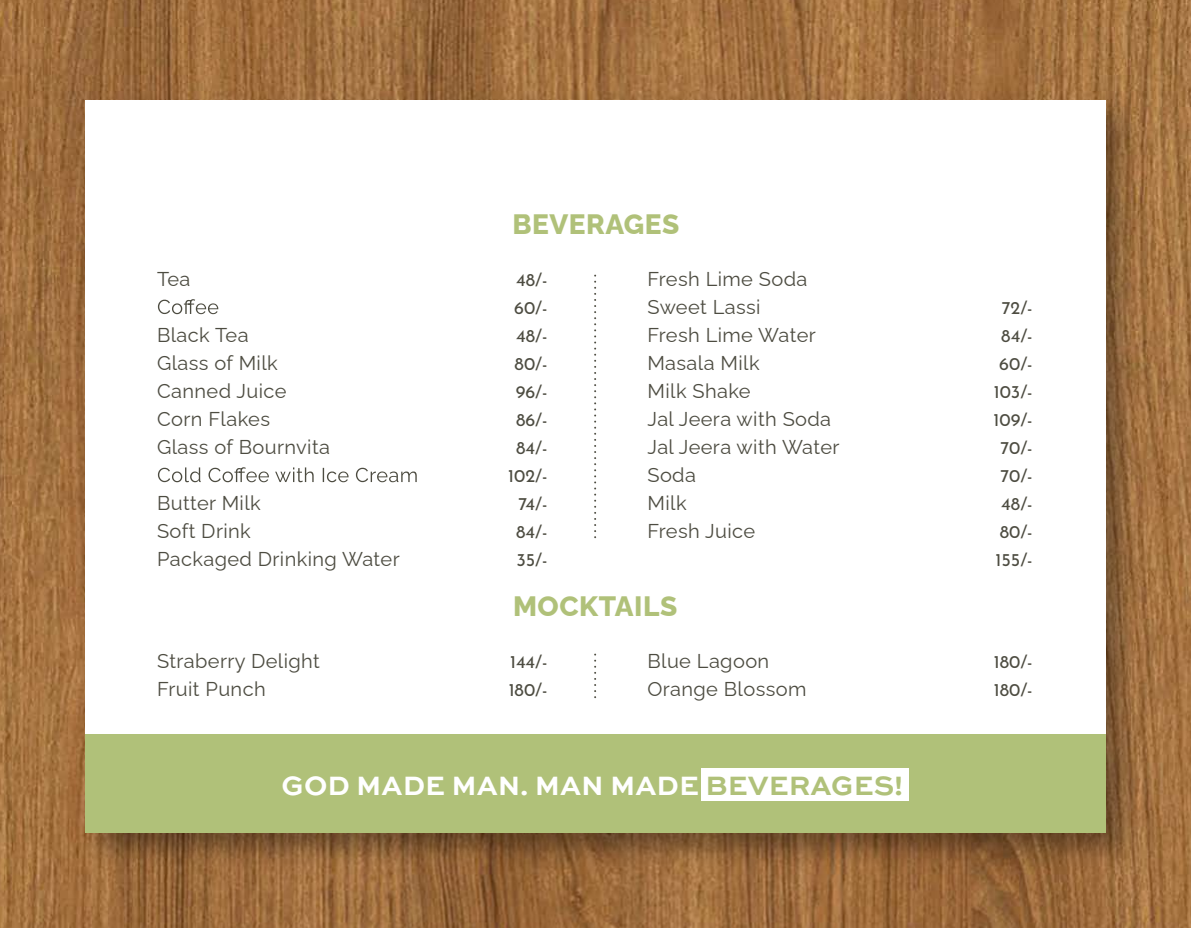
<style>
.page{position:relative;width:1191px;height:928px;background:#fff}
.page>*{position:absolute;margin:0;border:0;box-sizing:border-box;transform-origin:0 0}
.t1{font:700 28px "Sweet Sans Pro";color:#fff}
.t2{font:800 28px "Raleway";letter-spacing:.02em;color:#b0c179}
.t3{font:20px/28px "Raleway";letter-spacing:.02em;color:#4d4c41}
.t4{font:18px/28px "Josefin Sans";color:#4d4c41;text-align:center}
.s1{color:#b0c179}
</style>
<div class="page">
<img style="left:0;top:0;width:1191px;height:928px">
<img style="left:69px;top:84px;width:1081px;height:793px">
<div style="left:85px;top:100px;width:1021px;height:733px;background:#b0c179"></div>
<div style="left:85px;top:100px;width:1021px;height:633px;background:#fff"></div>
<svg style="left:158px;top:299px;width:60px;height:15px"></svg>
<svg style="left:158px;top:467px;width:259px;height:15px"></svg>
<svg style="left:594px;top:275px;width:2px;height:263px"></svg>
<svg style="left:594px;top:654px;width:2px;height:45px"></svg>
<div style="left:701px;top:768px;width:208px;height:33px;background:#fff"></div>
<p class="t3" style="left:157px;top:263px;width:35px">Tea</p>
<p class="t3" style="left:157px;top:319px;width:174px">Black Tea<br>Glass of Milk<br>Canned Juice<br>Corn Flakes<br>Glass of Bournvita</p>
<p class="t3" style="left:157px;top:487px;width:244px">Butter Milk<br>Soft Drink<br>Packaged Drinking Water</p>
<h1 class="t2" style="left:512px;top:202px;width:169px">BEVERAGES</h1>
<p class="t4" style="left:508px;top:264px;width:41px">48/-<br>60/-<br>48/-<br>80/-<br>96/-<br>86/-<br>84/-<br>102/-<br>74/-<br>84/-<br>35/-</p>
<p class="t3" style="left:647px;top:263px;width:194px">Fresh Lime Soda<br>Sweet Lassi<br>Fresh Lime Water<br>Masala Milk<br>Milk Shake<br>Jal Jeera with Soda<br>Jal Jeera with Water<br>Soda<br>Milk<br>Fresh Juice</p>
<h1 class="t2" style="left:513px;top:584px;width:166px">MOCKTAILS</h1>
<p class="t4" style="left:993px;top:292px;width:41px">72/-<br>84/-<br>60/-<br>103/-<br>109/-<br>70/-<br>70/-<br>48/-<br>80/-<br>155/-</p>
<p class="t3" style="left:157px;top:644px;width:164px">Straberry Delight<br>Fruit Punch</p>
<p class="t4" style="left:509px;top:646px;width:40px;text-align:left">144/-<br>180/-</p>
<p class="t3" style="left:647px;top:644px;width:161px">Blue Lagoon<br>Orange Blossom</p>
<p class="t4" style="left:994px;top:646px;width:40px;text-align:left">180/-<br>180/-</p>
<h1 class="t1" style="left:282px;top:764px;width:623px">GOD MADE MAN. MAN MADE <span class="s1">BEVERAGES!</span></h1>
</div>
